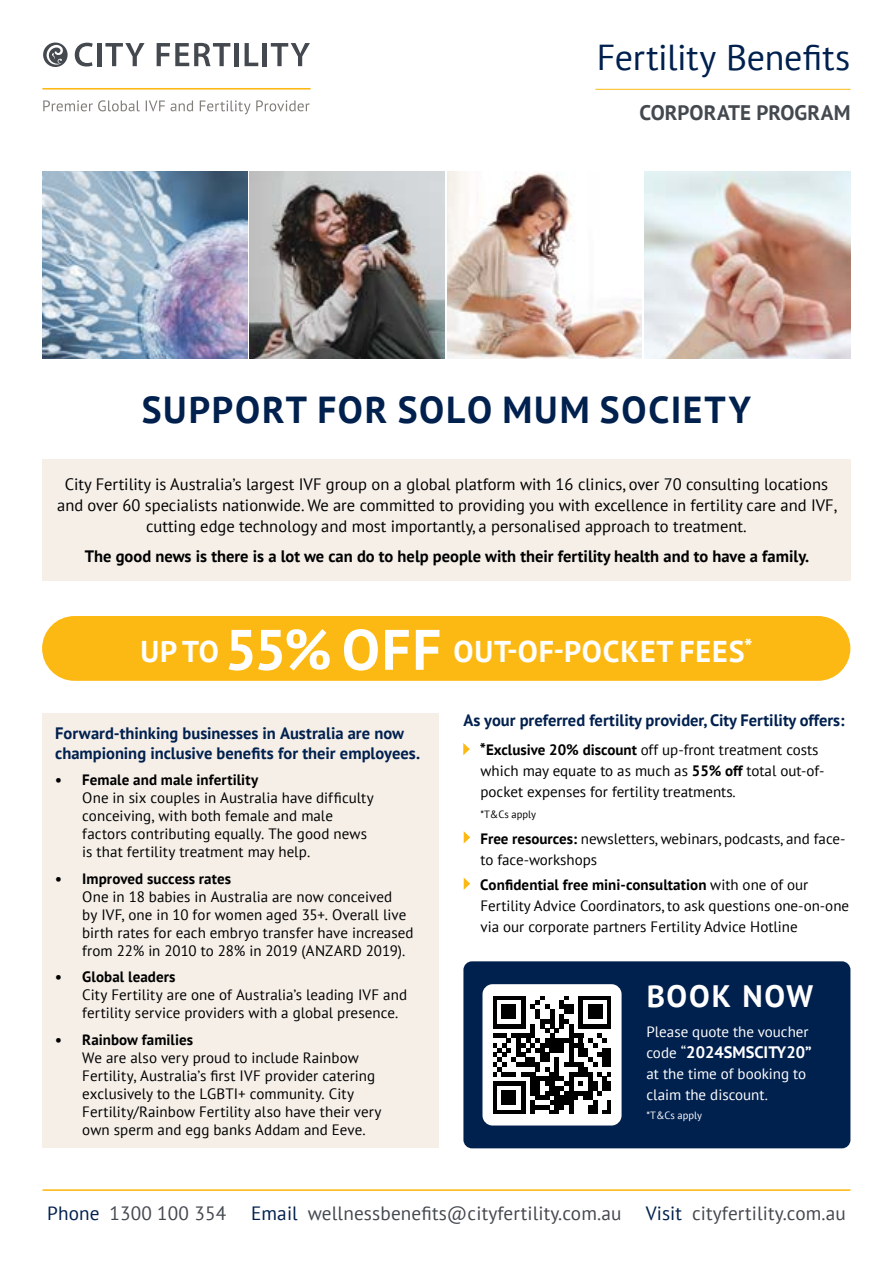
<style>
.page{position:relative;width:893px;height:1263px;background:#fff}
.page>*{position:absolute;margin:0;border:0;box-sizing:border-box;transform-origin:0 0}
.t1{font:700 37.5px "PT Sans";letter-spacing:.045em;color:#00204e}
.t2{font:36px "PT Sans";letter-spacing:-.005em;color:#00204e}
.t3{font:700 30.9px "PT Sans";letter-spacing:.055em;color:#fff}
.t4{font:700 30px "PT Sans";letter-spacing:.03em;color:#fff}
.t5{font:700 21px "PT Sans";color:#44484f}
.t6{font:19.2px "PT Sans";letter-spacing:.01em;color:#44484f}
.t7{font:16.5px/21px "PT Sans";color:#000;text-align:center}
.t8{font:700 16.5px/19.5px "PT Sans";color:#00204e}
.t9{font:700 16.5px "PT Sans";color:#000}
.t10{font:700 16.5px "PT Sans";color:#fff}
.t11{font:15px/18px "PT Sans";color:#000}
.t12{font:700 15px "PT Sans";letter-spacing:.005em;color:#000}
.t13{font:15px/21px "PT Sans";color:#fff}
.t14{font:10.5px "PT Sans";color:#000}
.t15{font:10.5px "PT Sans";color:#fff}
.s1{font-size:57px}
.s2{font-weight:700;font-size:16.5px}
.s3{font-weight:700}
.s4{font-weight:400;font-size:15px}
.s5{font-weight:400}
.s6{color:#00204e}
</style>
<div class="page">
<hr style="left:595px;top:89px;width:255px;height:1px;background:#fdb913">
<div style="left:42px;top:459px;width:808px;height:121px;background:#f5efe8"></div>
<div style="left:42px;top:616px;width:808px;height:65px;background:#fdb913;border-radius:32px"></div>
<img style="left:43px;top:171px;width:204px;height:187px">
<img style="left:447px;top:171px;width:195px;height:187px">
<img style="left:644px;top:171px;width:206px;height:187px">
<img style="left:250px;top:171px;width:195px;height:187px">
<svg style="left:75px;top:43px;width:18px;height:24px"></svg>
<div style="left:97px;top:43px;width:5px;height:23px;background:#44484f"></div>
<svg style="left:105px;top:43px;width:40px;height:23px"></svg>
<svg style="left:157px;top:43px;width:73px;height:23px"></svg>
<div style="left:234px;top:43px;width:5px;height:23px;background:#44484f"></div>
<svg style="left:245px;top:43px;width:13px;height:23px"></svg>
<hr style="left:263px;top:43px;width:4px;height:23px;background:#44484f">
<svg style="left:271px;top:43px;width:39px;height:23px"></svg>
<svg style="left:43px;top:43px;width:25px;height:24px"></svg>
<svg style="left:43px;top:100px;width:267px;height:14px"></svg>
<svg style="left:43px;top:88px;width:267px;height:2px"></svg>
<div style="left:43px;top:713px;width:396px;height:435px;background:#f5efe8"></div>
<svg style="left:463px;top:743px;width:7px;height:12px"></svg>
<svg style="left:464px;top:831px;width:6px;height:12px"></svg>
<svg style="left:464px;top:878px;width:6px;height:12px"></svg>
<div style="left:463px;top:961px;width:387px;height:187px;background:#00204e;border-radius:9px"></div>
<div style="left:482px;top:984px;width:140px;height:141px;background:#fff;border-radius:10px"></div>
<svg style="left:493px;top:996px;width:118px;height:118px"></svg>
<hr style="left:493px;top:1110px;width:33px;height:4px;background:#000">
<div style="left:502px;top:1091px;width:14px;height:14px;background:#000"></div>
<hr style="left:43px;top:1189px;width:807px;height:2px;background:#fdb913">
<h2 class="t2" style="left:597px;top:34px;width:255px">Fertility Benefits</h2>
<h3 class="t5" style="left:640px;top:99px;width:212px">CORPORATE PROGRAM</h3>
<h1 class="t1" style="left:142px;top:385px;width:611px">SUPPORT FOR SOLO MUM SOCIETY</h1>
<p class="t7" style="left:57px;top:474px;width:781px">City Fertility is Australia’s largest IVF group on a global platform with 16 clinics, over 70 consulting locations and over 60 specialists nationwide. We are committed to providing you with excellence in fertility care and IVF, cutting edge technology and most importantly, a personalised approach to treatment.</p>
<p class="t9" style="left:85px;top:545px;width:726px">The good news is there is a lot we can do to help people with their fertility health and to have a family.</p>
<h3 class="t4" style="left:140px;top:632px;width:614px">UP TO <span class="s1">55% OFF</span> OUT-OF-POCKET FEES<sup>*</sup></h3>
<p class="t8" style="left:55px;top:723px;width:366px">Forward-thinking businesses in Australia are now championing inclusive benefits for their employees.</p>
<p class="t12" style="left:55px;top:770px;width:204px">• Female and male infertility</p>
<p class="t11" style="left:82px;top:789px;width:293px">One in six couples in Australia have difficulty conceiving, with both female and male factors contributing equally. The good news is that fertility treatment may help.</p>
<p class="t12" style="left:55px;top:868px;width:177px">• Improved success rates</p>
<p class="t11" style="left:82px;top:887px;width:333px">One in 18 babies in Australia are now conceived<br>by IVF, one in 10 for women aged 35+. Overall live birth rates for each embryo transfer have increased from 22% in 2010 to 28% in 2019 (ANZARD 2019).</p>
<p class="t12" style="left:55px;top:967px;width:122px">• Global leaders</p>
<p class="t11" style="left:82px;top:986px;width:326px">City Fertility are one of Australia’s leading IVF and fertility service providers with a global presence.</p>
<p class="t12" style="left:55px;top:1029px;width:139px">• Rainbow families</p>
<p class="t11" style="left:82px;top:1048px;width:301px">We are also very proud to include Rainbow Fertility, Australia’s first IVF provider catering exclusively to the LGBTI+ community. City Fertility/Rainbow Fertility also have their very own sperm and egg banks Addam and Eeve.</p>
<p class="t8" style="left:463px;top:710px;width:383px">As your preferred fertility provider, City Fertility offers:</p>
<p class="t11" style="left:480px;top:739px;width:346px;line-height:21px"><span class="s2">*</span><span class="s3">Exclusive 20% discount</span> off up-front treatment costs which may equate to as much as <span class="s3">55% off</span> total out-of&shy;pocket expenses for fertility treatments.</p>
<p class="t14" style="left:480px;top:808px;width:57px">*T&amp;Cs apply</p>
<p class="t11" style="left:480px;top:827px;width:366px;line-height:21px"><span class="s3">Free resources:</span> newsletters, webinars, podcasts, and face&shy;to face-workshops</p>
<p class="t11" style="left:480px;top:874px;width:370px;line-height:21px"><span class="s3">Confidential free mini-consultation</span> with one of our<br>Fertility Advice Coordinators, to ask questions one-on-one via our corporate partners Fertility Advice Hotline</p>
<h3 class="t3" style="left:647px;top:976px;width:168px">BOOK NOW</h3>
<p class="t13" style="left:646px;top:1021px;width:164px">Please quote the voucher</p>
<p class="t10" style="left:646px;top:1041px;width:167px"><span class="s4">code</span> <span class="s5">“</span>2024SMSCITY20”</p>
<p class="t13" style="left:646px;top:1063px;width:161px">at the time of booking to claim the discount.</p>
<p class="t15" style="left:646px;top:1109px;width:57px">*T&amp;Cs apply</p>
<p class="t6" style="left:47px;top:1201px;width:181px"><span class="s6">Phone</span> 1300 100 354</p>
<p class="t6" style="left:251px;top:1201px;width:372px"><span class="s6">Email</span> wellnessbenefits@cityfertility.com.au</p>
<p class="t6" style="left:646px;top:1201px;width:202px"><span class="s6">Visit</span> cityfertility.com.au</p>
</div>
